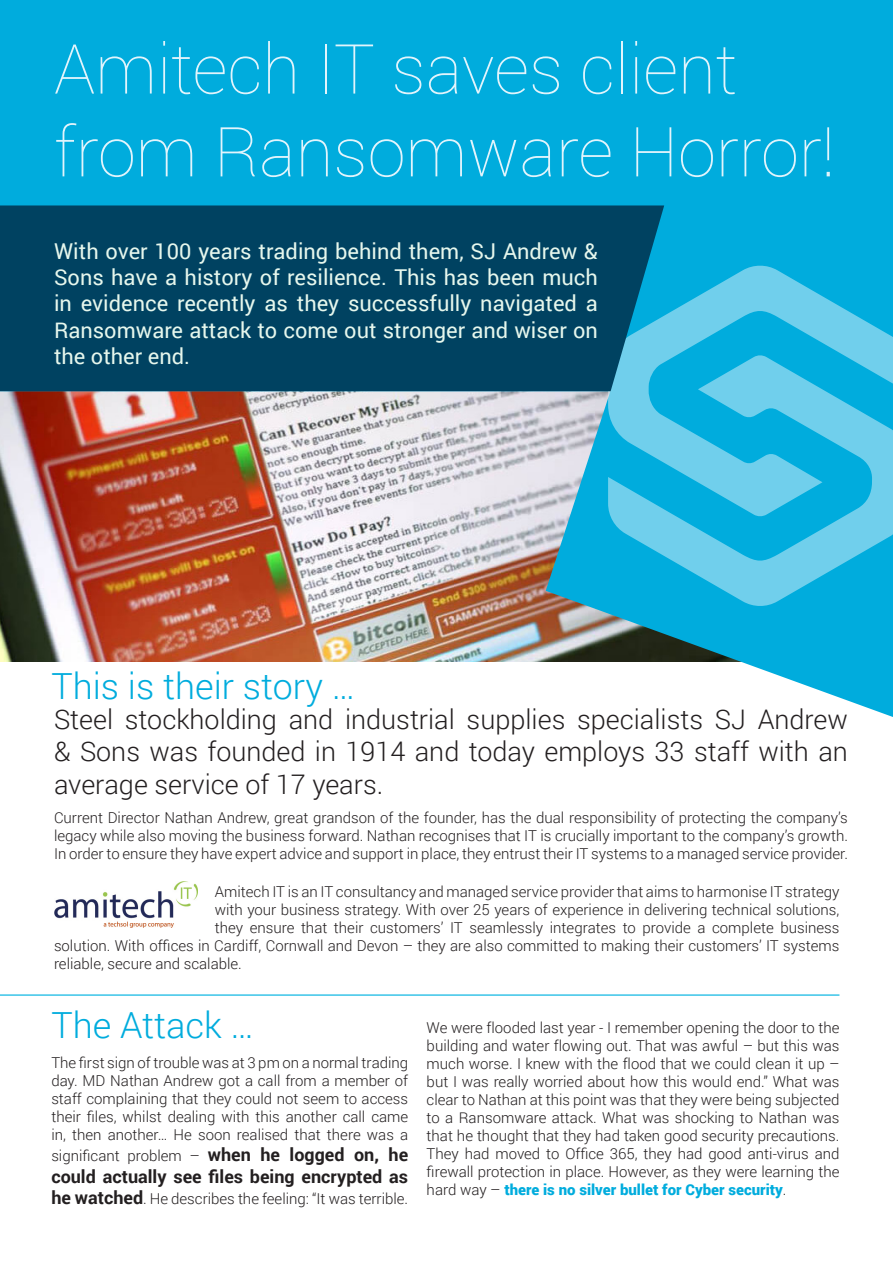
<style>
.page{position:relative;width:893px;height:1263px;background:#fff}
.page>*{position:absolute;margin:0;border:0;box-sizing:border-box;transform-origin:0 0}
.t1{font:100 69px/82.8px "Roboto";color:#e1f4fc}
.t2{font:300 36px "Roboto";color:#00acdd}
.t3{font:300 27px/32.4px "Roboto";color:#231f20;text-align:justify}
.t4{font:21.9px/26.2px "Roboto";color:#e6f7ed;text-align:justify}
.t5{font:700 18px "Roboto";color:#231f20}
.t6{font:300 15px/18px "Roboto";color:#231f20;text-align:justify}
.s1{font-weight:700;font-size:18px}
.s2{font-weight:900;color:#00acdd}
</style>
<div class="page">
<img style="left:0;top:0;width:893px;height:717px">
<hr style="left:0;top:994px;width:839px;height:2px;background:#3ac4e8">
<svg style="left:608px;top:517px;width:285px;height:90px;fill:#00acdd"></svg>
<svg style="left:608px;top:264px;width:285px;height:253px;fill:#00acdd"></svg>
<div style="left:0;top:205px;width:664px;height:186px;background:#004261"></div>
<img style="left:54px;top:881px;width:144px;height:47px">
<p class="t1" style="left:54px;top:25px;width:782px">Amitech IT saves client from Ransomware Horror!</p>
<p class="t4" style="left:54px;top:237px;width:545px">With over 100 years trading behind them, SJ Andrew &amp; Sons have a history of resilience. This has been much in evidence recently as they successfully navigated a Ransomware attack to come out stronger and wiser on the other end.</p>
<p class="t2" style="left:51px;top:661px;width:305px">This is their story …</p>
<p class="t3" style="left:54px;top:702px;width:795px">Steel stockholding and industrial supplies specialists SJ Andrew &amp; Sons was founded in 1914 and today employs 33 staff with an average service of 17 years.</p>
<p class="t6" style="left:54px;top:808px;width:795px">Current Director Nathan Andrew, great grandson of the founder, has the dual responsibility of protecting the company’s legacy while also moving the business forward. Nathan recognises that IT is crucially important to the company’s growth.<br>In order to ensure they have expert advice and support in place, they entrust their IT systems to a managed service provider.</p>
<p class="t6" style="left:215px;top:882px;width:626px">Amitech IT is an IT consultancy and managed service provider that aims to harmonise IT strategy</p>
<p class="t6" style="left:215px;top:900px;width:626px">with your business strategy. With over 25 years of experience in delivering technical solutions,</p>
<p class="t6" style="left:215px;top:918px;width:626px">they ensure that their customers’ IT seamlessly integrates to provide a complete business</p>
<p class="t6" style="left:54px;top:936px;width:787px">solution. With offices in Cardiff, Cornwall and Devon – they are also committed to making their customers’ IT systems</p>
<p class="t6" style="left:54px;top:954px;width:189px">reliable, secure and scalable.</p>
<p class="t2" style="left:51px;top:1000px;width:204px">The Attack …</p>
<p class="t6" style="left:51px;top:1053px;width:358px">The first sign of trouble was at 3 pm on a normal trading day. MD Nathan Andrew got a call from a member of staff complaining that they could not seem to access their files, whilst dealing with this another call came in, then another… He soon realised that there was a</p>
<p class="t6" style="left:51px;top:1146px;width:358px">significant problem – <span class="s1">when he logged on, he</span></p>
<p class="t5" style="left:51px;top:1164px;width:358px">could actually see files being encrypted as</p>
<p class="t6" style="left:51px;top:1189px;width:358px"><span class="s1">he watched</span>. He describes the feeling: “It was terrible.</p>
<p class="t6" style="left:427px;top:1018px;width:414px">We were flooded last year - I remember opening the door to the building and water flowing out. That was awful – but this was much worse. I knew with the flood that we could clean it up – but I was really worried about how this would end.” What was clear to Nathan at this point was that they were being subjected to a Ransomware attack. What was shocking to Nathan was that he thought that they had taken good security precautions.<br>They had moved to Office 365, they had good anti-virus and firewall protection in place. However, as they were learning the hard way – <span class="s2">there is no silver bullet for Cyber security</span>.</p>
</div>
